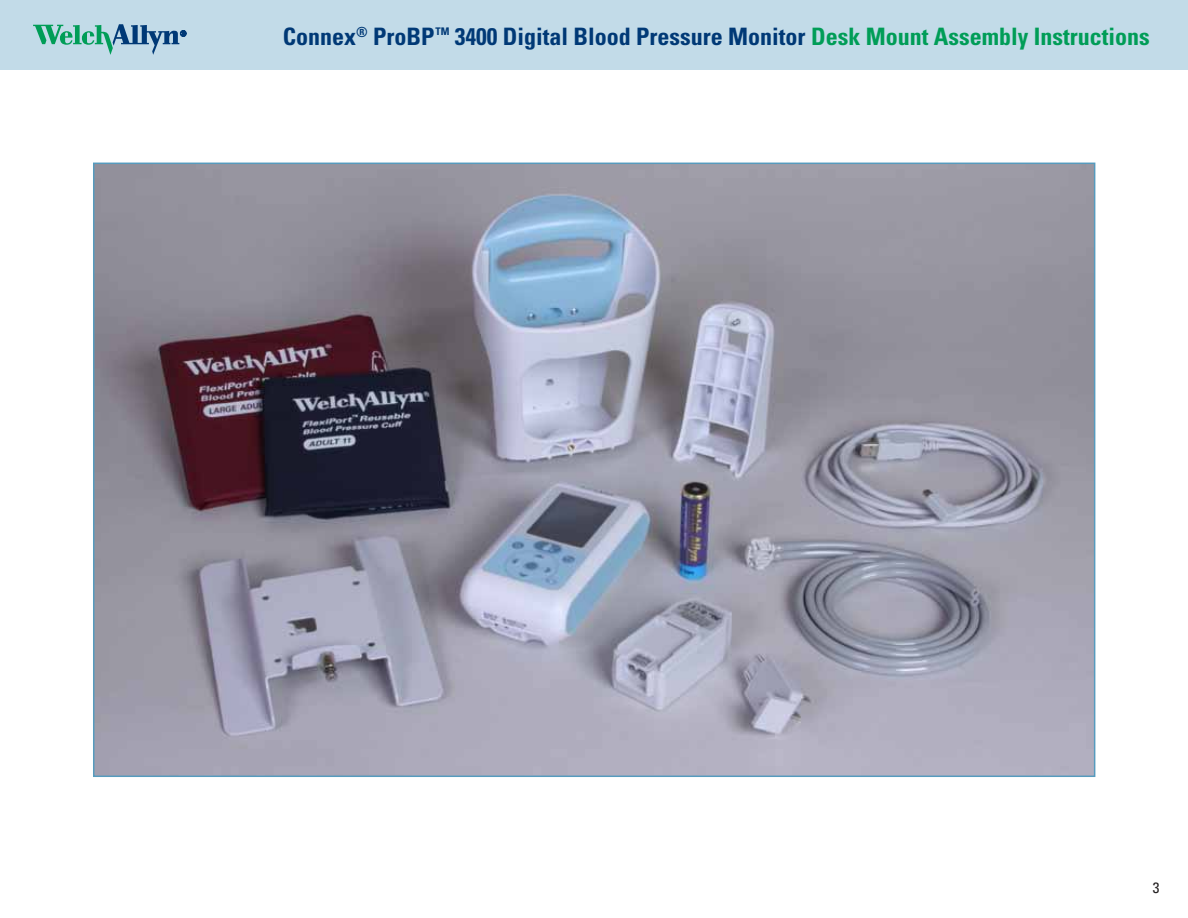
<style>
.page{position:relative;width:1188px;height:918px;background:#fff}
.page>*{position:absolute;margin:0;border:0;box-sizing:border-box;transform-origin:0 0}
.t1{font:700 condensed 24px "Univers LT Std";color:#003976}
.t2{font:condensed 15px "Univers LT Std";color:#231f20}
.t3{font:700 condensed 10.5px "Univers LT Std";color:#003976}
.s1{color:#009d57}
</style>
<div class="page">
<div style="left:0;top:0;width:1188px;height:70px;background:#c2dbe8"></div>
<svg style="left:33px;top:24px;width:153px;height:31px"></svg>
<img style="left:96px;top:166px;width:996px;height:608px">
<p class="t1" style="left:283px;top:22px;width:153px">Connex<sup>®</sup> ProBP</p>
<p class="t3" style="left:435px;top:25px;width:15px">TM</p>
<p class="t1" style="left:455px;top:22px;width:696px">3400 Digital Blood Pressure Monitor <span class="s1">Desk Mount Assembly Instructions</span></p>
<p class="t2" style="left:1153px;top:878px;width:8px">3</p>
</div>
